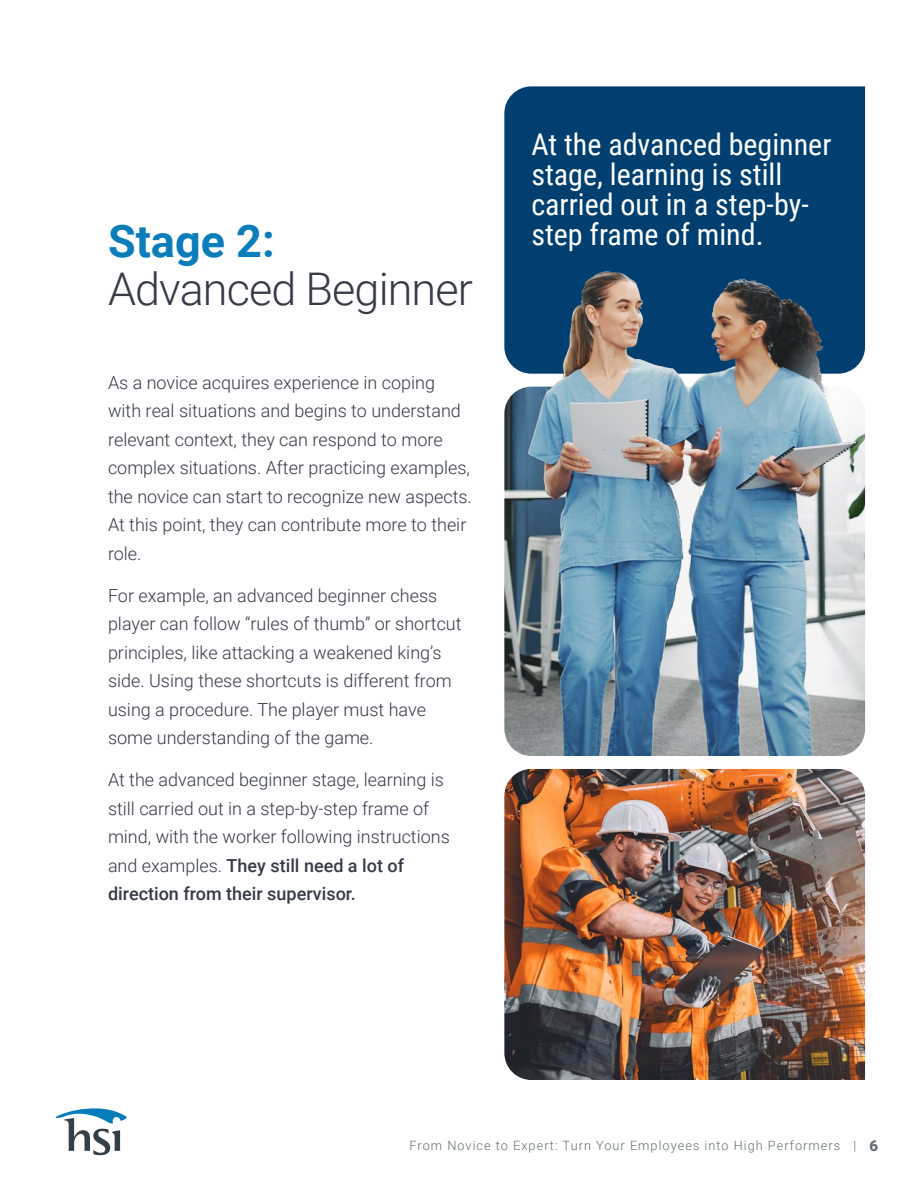
<style>
.page{position:relative;width:918px;height:1188px;background:#fff}
.page>*{position:absolute;margin:0;border:0;box-sizing:border-box;transform-origin:0 0}
.t1{font:300 45px "Roboto";letter-spacing:-.02em;color:#363b48}
.t2{font:700 45px "Roboto";color:#0b7dbb}
.t3{font:30px/30px "Roboto Condensed";color:#fff}
.t4{font:300 18px/28.5px "Roboto";color:#363b48}
.t5{font:300 12.75px "Roboto";letter-spacing:.08em;color:#646f74}
.s1{font-weight:500}
.s2{font-weight:900;font-size:15px}
</style>
<div class="page">
<svg style="left:55px;top:1108px;width:72px;height:47px"></svg>
<img style="left:504px;top:387px;width:361px;height:368px">
<img style="left:504px;top:769px;width:361px;height:311px">
<div style="left:504px;top:86px;width:361px;height:287px;background:#003f70"></div>
<img style="left:525px;top:259px;width:334px;height:519px">
<h1 class="t2" style="left:108px;top:209px;width:168px">Stage 2:</h1>
<h1 class="t1" style="left:108px;top:257px;width:366px">Advanced Beginner</h1>
<p class="t4" style="left:108px;top:367px;width:365px">As a novice acquires experience in coping with real situations and begins to understand relevant context, they can respond to more complex situations. After practicing examples, the novice can start to recognize new aspects.<br>At this point, they can contribute more to their role.</p>
<p class="t4" style="left:108px;top:580px;width:355px">For example, an advanced beginner chess player can follow “rules of thumb” or shortcut principles, like attacking a weakened king’s side. Using these shortcuts is different from using a procedure. The player must have some understanding of the game.</p>
<p class="t4" style="left:108px;top:765px;width:343px">At the advanced beginner stage, learning is still carried out in a step-by-step frame of mind, with the worker following instructions and examples. <span class="s1">They still need a lot of direction from their supervisor.</span></p>
<h2 class="t3" style="left:531px;top:128px;width:302px">At the advanced beginner stage, learning is still carried out in a step-by&shy;step frame of mind.</h2>
<p class="t5" style="left:410px;top:1136px;width:470px">From Novice to Expert: Turn Your Employees into High Performers | <span class="s2">6</span></p>
</div>
